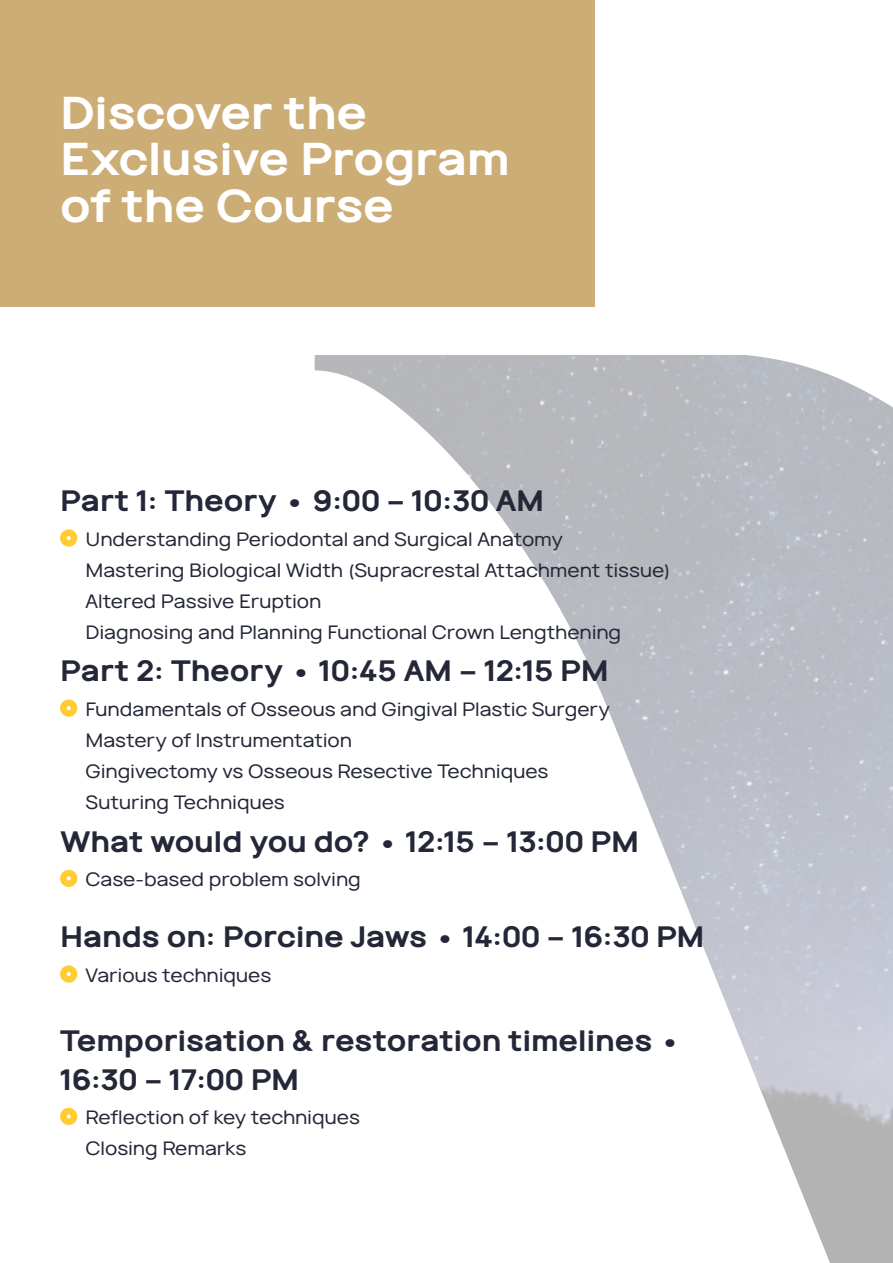
<style>
.page{position:relative;width:893px;height:1263px;background:#fff}
.page>*{position:absolute;margin:0;border:0;box-sizing:border-box;transform-origin:0 0}
.t1{font:800 42.15px/46.8px "Tyros Pro";letter-spacing:-.005em;color:#fff}
.t2{font:800 27px "Tyros Pro";letter-spacing:-.005em;color:#232737}
.t3{font:500 18px "Tyros Pro";letter-spacing:-.005em;color:#232737}
</style>
<div class="page">
<img style="left:315px;top:355px;width:578px;height:908px">
<div style="left:0;top:0;width:594px;height:306px;background:#ccad75"></div>
<svg style="left:60px;top:529px;width:17px;height:18px"></svg>
<svg style="left:60px;top:699px;width:17px;height:18px"></svg>
<svg style="left:60px;top:870px;width:17px;height:17px"></svg>
<svg style="left:60px;top:965px;width:17px;height:18px"></svg>
<svg style="left:60px;top:1108px;width:17px;height:17px"></svg>
<p class="t1" style="left:60px;top:92px;width:451px">Discover the<br>Exclusive Program of the Course</p>
<p class="t2" style="left:60px;top:488px;width:486px">Part 1: Theory • 9:00 – 10:30 AM</p>
<p class="t3" style="left:86px;top:530px;width:479px">Understanding Periodontal and Surgical Anatomy</p>
<p class="t3" style="left:86px;top:561px;width:587px">Mastering Biological Width (Supracrestal Attachment tissue)</p>
<p class="t3" style="left:86px;top:593px;width:237px">Altered Passive Eruption</p>
<p class="t3" style="left:86px;top:624px;width:537px">Diagnosing and Planning Functional Crown Lengthening</p>
<p class="t2" style="left:60px;top:658px;width:550px">Part 2: Theory • 10:45 AM – 12:15 PM</p>
<p class="t3" style="left:86px;top:700px;width:526px">Fundamentals of Osseous and Gingival Plastic Surgery</p>
<p class="t3" style="left:86px;top:731px;width:268px">Mastery of Instrumentation</p>
<p class="t3" style="left:86px;top:763px;width:464px">Gingivectomy vs Osseous Resective Techniques</p>
<p class="t3" style="left:86px;top:794px;width:201px">Suturing Techniques</p>
<p class="t2" style="left:60px;top:828px;width:580px">What would you do? • 12:15 – 13:00 PM</p>
<p class="t3" style="left:86px;top:870px;width:277px">Case-based problem solving</p>
<p class="t2" style="left:60px;top:924px;width:646px">Hands on: Porcine Jaws • 14:00 – 16:30 PM</p>
<p class="t3" style="left:86px;top:966px;width:187px">Various techniques</p>
<p class="t2" style="left:60px;top:1028px;width:622px">Temporisation &amp; restoration timelines •</p>
<p class="t2" style="left:60px;top:1067px;width:241px">16:30 – 17:00 PM</p>
<p class="t3" style="left:86px;top:1108px;width:276px">Reflection of key techniques</p>
<p class="t3" style="left:86px;top:1140px;width:162px">Closing Remarks</p>
</div>
